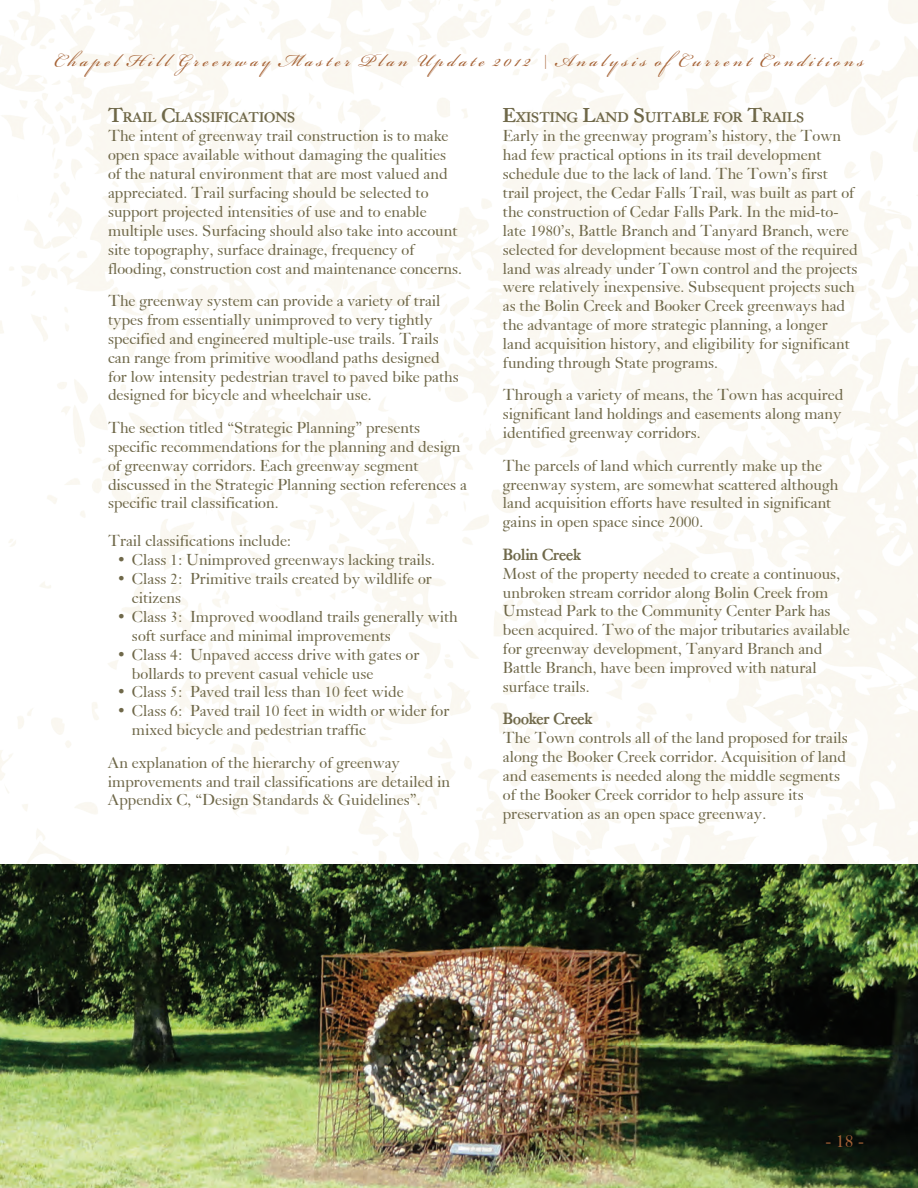
<style>
.page{position:relative;width:918px;height:1188px;background:#fff}
.page>*{position:absolute;margin:0;border:0;box-sizing:border-box;transform-origin:0 0}
.t1{font:27px "Bickham Script Pro";letter-spacing:.14em;color:#a66336}
.t2{font:18px "Bliss Normal";color:#a66336}
.t3{font:15.75px/18.9px "Bliss Normal";color:#6f6849}
.t4{font:700 15.75px "Bliss";color:#6f6849}
.t5{font:700 13.65px "Bliss";color:#6f6849}
.s1{font-family:"Californian FB";font-size:15px}
.s2{font-size:19.5px}
</style>
<div class="page">
<img style="left:0;top:0;width:918px;height:1188px">
<h1 class="t1" style="left:54px;top:41px;width:811px">Chapel Hill Greenway Master Plan Update 2012 <span class="s1">|</span> Analysis ofCurrent Conditions</h1>
<p class="t5" style="left:108px;top:109px;width:188px"><span class="s2">T</span>RAIL <span class="s2">C</span>LASS IFICATIONS</p>
<p class="t3" style="left:108px;top:127px;width:355px">The intent of greenway trail construction is to make open space available without damaging the qualities of the natural environment that are most valued and appreciated. Trail surfacing should be selected to support projected intensities of use and to enable multiple uses. Surfacing should also take into account site topography, surface drainage, frequency of flooding, construction cost and maintenance concerns.</p>
<p class="t3" style="left:108px;top:291px;width:352px">The greenway system can provide a variety of trail types from essentially unimproved to very tightly specified and engineered multiple-use trails. Trails can range from primitive woodland paths designed for low intensity pedestrian travel to paved bike paths designed for bicycle and wheelchair use.</p>
<p class="t3" style="left:108px;top:418px;width:361px">The section titled “Strategic Planning” presents specific recommendations for the planning and design of greenway corridors. Each greenway segment discussed in the Strategic Planning section references a specific trail classification.</p>
<p class="t3" style="left:108px;top:532px;width:185px">Trail classifications include:</p>
<p class="t3" style="left:117px;top:550px;width:320px">• Class 1: Unimproved greenways lacking trails.</p>
<p class="t3" style="left:132px;top:569px;width:301px;text-indent:-15px">• Class 2: Primitive trails created by wildlife or citizens</p>
<p class="t3" style="left:132px;top:607px;width:327px;text-indent:-15px">• Class 3: Improved woodland trails generally with soft surface and minimal improvements</p>
<p class="t3" style="left:132px;top:645px;width:289px;text-indent:-15px">• Class 4: Unpaved access drive with gates or bollards to prevent casual vehicle use</p>
<p class="t3" style="left:117px;top:683px;width:288px">• Class 5: Paved trail less than 10 feet wide</p>
<p class="t3" style="left:132px;top:702px;width:319px;text-indent:-15px">• Class 6: Paved trail 10 feet in width or wider for mixed bicycle and pedestrian traffic</p>
<p class="t3" style="left:108px;top:753px;width:344px">An explanation of the hierarchy of greenway improvements and trail classifications are detailed in<br>Appendix C, “Design Standards &amp; Guidelines”.</p>
<p class="t5" style="left:503px;top:109px;width:301px"><span class="s2">E</span>XISTING <span class="s2">L</span>AND <span class="s2">S</span>UITABLE FOR <span class="s2">T</span>RAILS</p>
<p class="t3" style="left:503px;top:127px;width:356px">Early in the greenway program’s history, the Town had few practical options in its trail development schedule due to the lack of land. The Town’s first trail project, the Cedar Falls Trail, was built as part of the construction of Cedar Falls Park. In the mid-to&shy;late 1980’s, Battle Branch and Tanyard Branch, were selected for development because most of the required land was already under Town control and the projects were relatively inexpensive. Subsequent projects such as the Bolin Creek and Booker Creek greenways had the advantage of more strategic planning, a longer land acquisition history, and eligibility for significant funding through State programs.</p>
<p class="t3" style="left:503px;top:386px;width:342px;text-align:justify">Through a variety of means, the Town has acquired significant land holdings and easements along many identified greenway corridors.</p>
<p class="t3" style="left:503px;top:456px;width:337px">The parcels of land which currently make up the greenway system, are somewhat scattered although land acquisition efforts have resulted in significant gains in open space since 2000.</p>
<p class="t4" style="left:503px;top:544px;width:80px">Bolin Creek</p>
<p class="t3" style="left:503px;top:564px;width:348px">Most of the property needed to create a continuous, unbroken stream corridor along Bolin Creek from Umstead Park to the Community Center Park has been acquired. Two of the major tributaries available for greenway development, Tanyard Branch and Battle Branch, have been improved with natural surface trails.</p>
<p class="t4" style="left:503px;top:709px;width:91px">Booker Creek</p>
<p class="t3" style="left:503px;top:729px;width:346px">The Town controls all of the land proposed for trails along the Booker Creek corridor. Acquisition of land and easements is needed along the middle segments of the Booker Creek corridor to help assure its preservation as an open space greenway.</p>
<p class="t2" style="left:826px;top:1130px;width:40px">- 18 -</p>
</div>
